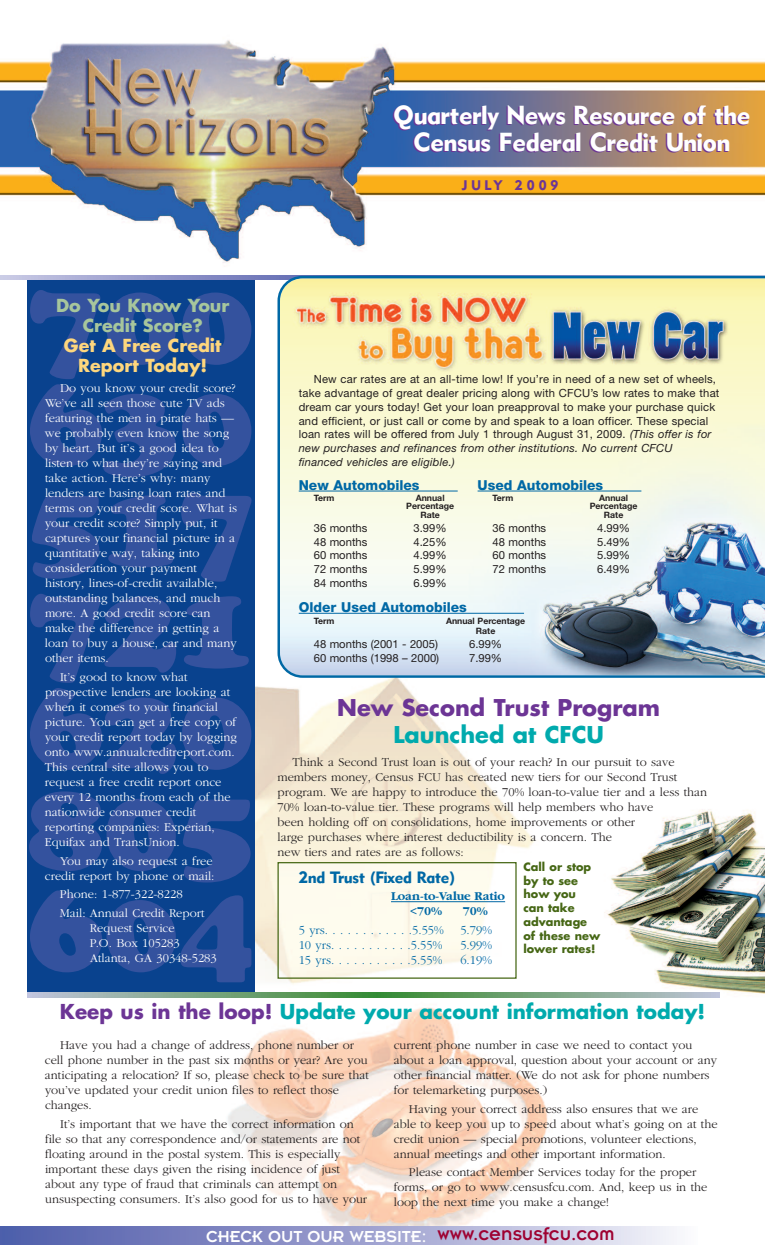
<style>
.page{position:relative;width:765px;height:1260px;background:#fff}
.page>*{position:absolute;margin:0;border:0;box-sizing:border-box;transform-origin:0 0}
.t1{font:700 25.75px/27.1px "Tonneau";color:#fff;text-align:center}
.t2{font:700 22.5px "Futura";color:#6c3595}
.t3{font:700 22.5px "Futura";color:#00aaad}
.t4{font:700 20px "Futura";color:#00aaad}
.t5{font:17.5px "Insignia";color:#fff}
.t6{font:700 17.5px/20px "Futura";color:#fed77d;text-align:center}
.t7{font:700 17.5px/20px "Futura";color:#a7c69c;text-align:center}
.t8{font:700 16.25px "Tonneau";color:#0068a5}
.t9{font:800 13.75px "Helvetica Neue";color:#0068a5}
.t10{font:700 13.75px "Tonneau";letter-spacing:.29em;color:#6c3595}
.t11{font:300 12.5px/15px "Garamond";color:#231f20}
.t12{font:300 12.5px/15px "Garamond";color:#fff}
.t13{font:300 12.5px "Garamond";color:#0068a5}
.t14{font:700 12.5px/15px "Garamond";color:#0068a5}
.t15{font:11.25px/13.8px "Helvetica Neue";letter-spacing:.015em;color:#231f20}
.t16{font:700 11.25px/13.8px "Futura";color:#466715}
.t17{font:700 8.75px/8.8px "Helvetica Neue";color:#231f20;text-align:center}
.s1{font-style:italic}
.s2{color:#6c3595}
.s3{font-size:20px;color:#9e0131}
</style>
<div class="page">
<img style="left:255px;top:644px;width:510px;height:350px">
<img style="left:228px;top:1007px;width:320px;height:219px">
<div style="left:28px;top:280px;width:227px;height:715px;background:#09428e"></div>
<svg style="left:30px;top:290px;width:221px;height:187px"></svg>
<svg style="left:32px;top:493px;width:220px;height:89px"></svg>
<svg style="left:30px;top:594px;width:221px;height:180px"></svg>
<svg style="left:29px;top:791px;width:222px;height:92px"></svg>
<svg style="left:30px;top:890px;width:222px;height:92px"></svg>
<img style="left:0;top:40px;width:765px;height:236px">
<div style="left:0;top:1226px;width:698px;height:19px;background:linear-gradient(to right,#4855a7,#f3f0f9)"></div>
<svg style="left:0;top:276px;width:278px;height:4px"></svg>
<img style="left:278px;top:276px;width:487px;height:402px">
<hr style="left:299px;top:491px;width:159px;height:1px;background:#0068a5">
<hr style="left:299px;top:613px;width:225px;height:1px;background:#0068a5">
<hr style="left:478px;top:491px;width:163px;height:1px;background:#0068a5">
<svg style="left:28px;top:993px;width:692px;height:5px;background:#7ba683"></svg>
<img style="left:280px;top:864px;width:235px;height:113px">
<div style="left:278px;top:862px;width:239px;height:117px;border:1px solid #466715"></div>
<hr style="left:391px;top:901px;width:114px;height:1px;background:#0068a5">
<h1 class="t1" style="left:394px;top:101px;width:358px">Quarterly News Resource of the<br>Census Federal Credit Union</h1>
<p class="t10" style="left:462px;top:178px;width:98px">JULY 2009</p>
<h3 class="t7" style="left:56px;top:297px;width:175px">Do You Know Your<br>Credit Score?</h3>
<h3 class="t6" style="left:64px;top:337px;width:159px">Get A Free Credit<br>Report Today!</h3>
<p class="t12" style="left:45px;top:380px;width:194px;text-indent:15px">Do you know your credit score?<br>We’ve all seen those cute TV ads featuring the men in pirate hats — we probably even know the song by heart. But it’s a good idea to listen to what they’re saying and take action. Here’s why: many lenders are basing loan rates and terms on your credit score. What is your credit score? Simply put, it captures your financial picture in a quantitative way, taking into consideration your payment history, lines-of-credit available, outstanding balances, and much more. A good credit score can make the difference in getting a loan to buy a house, car and many other items.</p>
<p class="t12" style="left:45px;top:669px;width:194px;text-indent:15px">It’s good to know what prospective lenders are looking at when it comes to your financial picture. You can get a free copy of your credit report today by logging onto www.annualcreditreport.com.<br>This central site allows you to request a free credit report once every 12 months from each of the nationwide consumer credit reporting companies: Experian,<br>Equifax and TransUnion.</p>
<p class="t12" style="left:45px;top:853px;width:171px;text-align:right">You may also request a free credit report by phone or mail:</p>
<p class="t12" style="left:60px;top:885px;width:146px;line-height:18.8px">Phone: 1-877-322-8228<br>Mail: Annual Credit Report</p>
<p class="t12" style="left:90px;top:920px;width:128px">Request Service<br>P.O. Box 105283<br>Atlanta, GA 30348-5283</p>
<p class="t15" style="left:299px;top:374px;width:422px;text-indent:15px">New car rates are at an all-time low! If you’re in need of a new set of wheels, take advantage of great dealer pricing along with CFCU’s low rates to make that dream car yours today! Get your loan preapproval to make your purchase quick and efficient, or just call or come by and speak to a loan officer. These special loan rates will be offered from July 1 through August 31, 2009. <span class="s1">(This offer is for new purchases and refinances from other institutions. No current CFCU financed vehicles are eligible.)</span></p>
<p class="t9" style="left:299px;top:480px;width:122px">New Automobiles</p>
<p class="t17" style="left:314px;top:494px;width:22px">Term</p>
<p class="t17" style="left:406px;top:494px;width:49px">Annual<br>Percentage<br>Rate</p>
<p class="t15" style="left:314px;top:522px;width:55px">36 months</p>
<p class="t15" style="left:414px;top:522px;width:35px">3.99%</p>
<p class="t15" style="left:314px;top:536px;width:55px">48 months</p>
<p class="t15" style="left:414px;top:536px;width:35px">4.25%</p>
<p class="t15" style="left:314px;top:550px;width:55px">60 months</p>
<p class="t15" style="left:414px;top:550px;width:35px">4.99%</p>
<p class="t15" style="left:314px;top:563px;width:55px">72 months</p>
<p class="t15" style="left:414px;top:563px;width:35px">5.99%</p>
<p class="t15" style="left:314px;top:577px;width:55px">84 months</p>
<p class="t15" style="left:414px;top:577px;width:35px">6.99%</p>
<p class="t9" style="left:299px;top:602px;width:170px">Older Used Automobiles</p>
<p class="t17" style="left:314px;top:617px;width:22px">Term</p>
<p class="t17" style="left:446px;top:617px;width:81px;line-height:10px">Annual Percentage<br>Rate</p>
<p class="t15" style="left:314px;top:638px;width:126px">48 months (2001 - 2005)</p>
<p class="t15" style="left:469px;top:638px;width:35px">6.99%</p>
<p class="t15" style="left:314px;top:652px;width:127px">60 months (1998 – 2000)</p>
<p class="t15" style="left:469px;top:652px;width:35px">7.99%</p>
<p class="t9" style="left:478px;top:480px;width:127px">Used Automobiles</p>
<p class="t17" style="left:493px;top:494px;width:22px">Term</p>
<p class="t17" style="left:590px;top:494px;width:49px">Annual<br>Percentage<br>Rate</p>
<p class="t15" style="left:493px;top:522px;width:55px">36 months</p>
<p class="t15" style="left:597px;top:522px;width:35px">4.99%</p>
<p class="t15" style="left:493px;top:536px;width:55px">48 months</p>
<p class="t15" style="left:597px;top:536px;width:35px">5.49%</p>
<p class="t15" style="left:493px;top:550px;width:55px">60 months</p>
<p class="t15" style="left:597px;top:550px;width:35px">5.99%</p>
<p class="t15" style="left:493px;top:563px;width:55px">72 months</p>
<p class="t15" style="left:597px;top:563px;width:35px">6.49%</p>
<h2 class="t2" style="left:337px;top:697px;width:324px">New Second Trust Program</h2>
<h2 class="t3" style="left:393px;top:725px;width:212px">Launched at CFCU</h2>
<p class="t11" style="left:277px;top:754px;width:431px;text-indent:15px">Think a Second Trust loan is out of your reach? In our pursuit to save members money, Census FCU has created new tiers for our Second Trust program. We are happy to introduce the 70% loan-to-value tier and a less than 70% loan-to-value tier. These programs will help members who have<br>been holding off on consolidations, home improvements or other<br>large purchases where interest deductibility is a concern. The<br>new tiers and rates are as follows:</p>
<h3 class="t8" style="left:299px;top:868px;width:158px">2nd Trust (Fixed Rate)</h3>
<p class="t14" style="left:410px;top:889px;width:96px;text-indent:-19px">Loan-to-Value Ratio &lt;70%</p>
<p class="t16" style="left:523px;top:861px;width:78px">Call or stop by to see how you<br>can take advantage of these new lower rates!</p>
<p class="t14" style="left:463px;top:904px;width:26px">70%</p>
<p class="t13" style="left:299px;top:923px;width:146px">5yrs............5.55%</p>
<p class="t13" style="left:460px;top:923px;width:33px">5.79%</p>
<p class="t13" style="left:299px;top:938px;width:145px">10yrs...........5.55%</p>
<p class="t13" style="left:460px;top:938px;width:33px">5.99%</p>
<p class="t13" style="left:299px;top:953px;width:145px">15yrs...........5.55%</p>
<p class="t13" style="left:460px;top:953px;width:33px">6.19%</p>
<h3 class="t4" style="left:60px;top:1002px;width:647px"><span class="s2">Keep us in the loop!</span> Update your account information today!</h3>
<p class="t11" style="left:45px;top:1037px;width:325px;text-indent:15px">Have you had a change of address, phone number or cell phone number in the past six months or year? Are you anticipating a relocation? If so, please check to be sure that you’ve updated your credit union files to reflect those changes.</p>
<p class="t11" style="left:45px;top:1116px;width:324px;text-indent:15px">It’s important that we have the correct information on file so that any correspondence and/or statements are not floating around in the postal system. This is especially important these days given the rising incidence of just about any type of fraud that criminals can attempt on unsuspecting consumers. It’s also good for us to have your</p>
<p class="t11" style="left:394px;top:1037px;width:325px">current phone number in case we need to contact you about a loan approval, question about your account or any other financial matter. (We do not ask for phone numbers for telemarketing purposes.)</p>
<p class="t11" style="left:394px;top:1101px;width:325px;text-indent:15px">Having your correct address also ensures that we are able to keep you up to speed about what’s going on at the credit union — special promotions, volunteer elections, annual meetings and other important information.</p>
<p class="t11" style="left:394px;top:1165px;width:315px;text-indent:15px">Please contact Member Services today for the proper forms, or go to www.censusfcu.com. And, keep us in the loop the next time you make a change!</p>
<h3 class="t5" style="left:206px;top:1231px;width:410px">CHECK OUT OUR WEBSITE: <span class="s3">www.censusfcu.com</span></h3>
</div>
